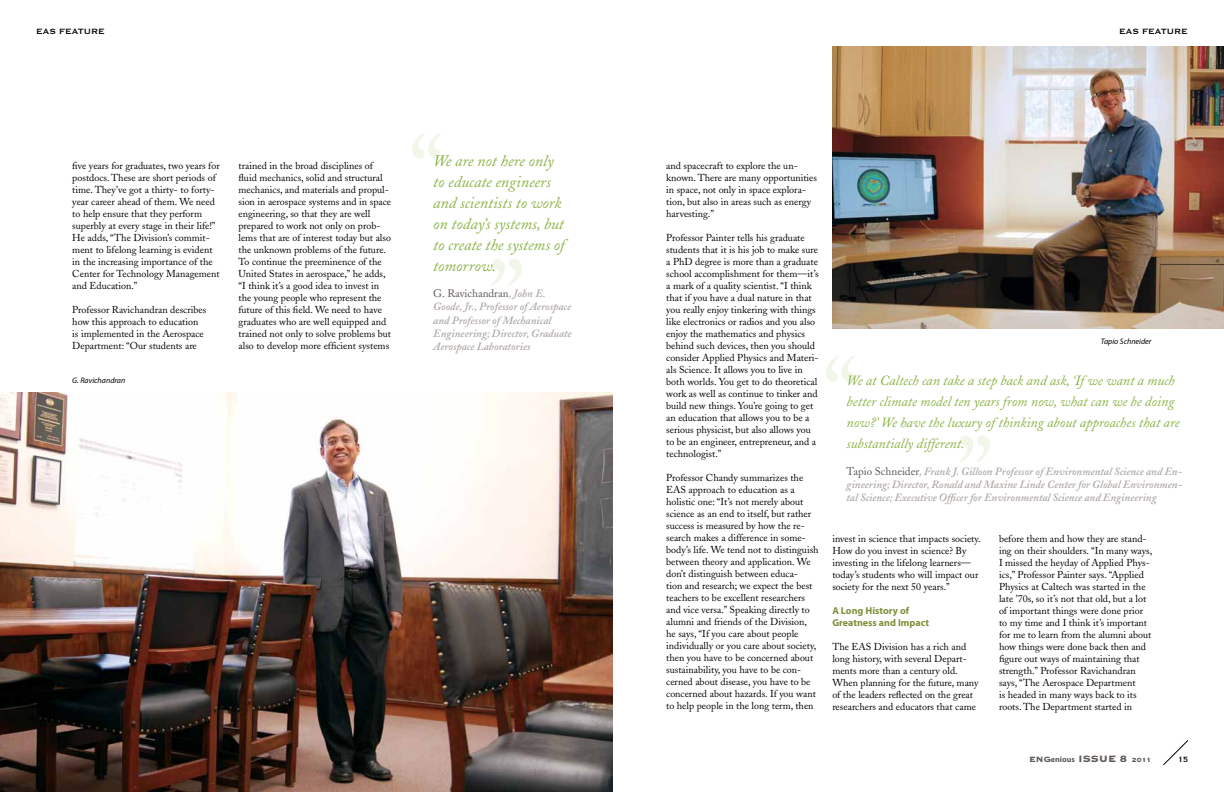
<style>
.page{position:relative;width:1224px;height:792px;background:#fff}
.page>*{position:absolute;margin:0;border:0;box-sizing:border-box;transform-origin:0 0}
.t1{font:italic 16px/21px "Adobe Caslon";color:#8ab345}
.t2{font:italic 14px/21px "Adobe Caslon";color:#8ab345}
.t3{font:italic 600 11px/13.2px "Adobe Caslon";color:#aea8a5;text-align:justify}
.t4{font:10px/12px "Adobe Caslon";color:#000}
.t5{font:700 10px/12px "Myriad Pro";color:#7d9039}
.t6{font:10px "Copperplate Thirty One BC";color:#000}
.t7{font:10px "Copperplate Thirty BC";color:#000}
.t8{font:italic 8px "Myriad Pro";color:#000}
.t9{font:700 8px "Myriad Pro";color:#5d5652}
.s1{font-weight:400;font-style:normal;color:#5d5652}
.s2{font-family:"Copperplate Thirty Three BC";font-weight:400;font-size:10px}
.s3{font-family:"Copperplate Thirty Three BC";font-weight:400;font-size:12px}
.s4{font-family:"Copperplate Thirty Three BC";font-weight:400}
</style>
<div class="page">
<svg style="left:1163px;top:740px;width:25px;height:25px"></svg>
<img style="left:832px;top:47px;width:392px;height:282px">
<img style="left:0;top:392px;width:613px;height:400px">
<svg style="left:960px;top:436px;width:30px;height:26px"></svg>
<svg style="left:826px;top:356px;width:28px;height:25px"></svg>
<svg style="left:492px;top:259px;width:30px;height:26px"></svg>
<svg style="left:412px;top:133px;width:29px;height:25px"></svg>
<p class="t6" style="left:36px;top:27px;width:70px">EAS FEATURE</p>
<p class="t6" style="left:1119px;top:27px;width:70px">EAS FEATURE</p>
<p class="t4" style="left:72px;top:160px;width:149px">five years for graduates, two years for postdocs. These are short periods of time. They’ve got a thirty- to forty&shy;year career ahead of them. We need to help ensure that they perform superbly at every stage in their life!” He adds, “The Division’s commit&shy;ment to lifelong learning is evident in the increasing importance of the Center for Technology Management and Education.”</p>
<p class="t4" style="left:72px;top:304px;width:136px">Professor Ravichandran describes how this approach to education is implemented in the Aerospace<br>Department: “Our students are</p>
<p class="t8" style="left:72px;top:375px;width:55px">G. Ravichandran</p>
<h1 class="t1" style="left:433px;top:151px;width:133px">We are not here only to educate engineers and scientists to work on today’s systems, but to create the systems of tomorrow.</h1>
<p class="t3" style="left:433px;top:287px;width:140px;text-align:left"><span class="s1">G. Ravichandran</span>, John E.<br>Goode, Jr., Professor of Aerospace and Professor of Mechanical<br>Engineering; Director, Graduate<br>Aerospace Laboratories</p>
<p class="t4" style="left:239px;top:160px;width:154px">trained in the broad disciplines of fluid mechanics, solid and structural mechanics, and materials and propul&shy;sion in aerospace systems and in space engineering, so that they are well prepared to work not only on prob&shy;lems that are of interest today but also the unknown problems of the future.<br>To continue the preeminence of the United States in aerospace,” he adds, “I think it’s a good idea to invest in the young people who represent the future of this field. We need to have graduates who are well equipped and trained not only to solve problems but also to develop more efficient systems</p>
<p class="t4" style="left:666px;top:160px;width:152px">and spacecraft to explore the un&shy;known. There are many opportunities in space, not only in space explora&shy;tion, but also in areas such as energy harvesting.”</p>
<p class="t4" style="left:666px;top:232px;width:154px">Professor Painter tells his graduate students that it is his job to make sure a PhD degree is more than a graduate school accomplishment for them—it’s a mark of a quality scientist. “I think that if you have a dual nature in that you really enjoy tinkering with things like electronics or radios and you also enjoy the mathematics and physics behind such devices, then you should consider Applied Physics and Materi&shy;als Science. It allows you to live in both worlds. You get to do theoretical work as well as continue to tinker and build new things. You’re going to get an education that allows you to be a serious physicist, but also allows you to be an engineer, entrepreneur, and a technologist.”</p>
<p class="t4" style="left:666px;top:472px;width:154px">Professor Chandy summarizes the EAS approach to education as a holistic one: “It’s not merely about science as an end to itself, but rather success is measured by how the re&shy;search makes a difference in some&shy;body’s life. We tend not to distinguish between theory and application. We don’t distinguish between educa-<br>tion and research; we expect the best teachers to be excellent researchers and vice versa.” Speaking directly to alumni and friends of the Division, he says, “If you care about people individually or you care about society, then you have to be concerned about sustainability, you have to be con&shy;cerned about disease, you have to be concerned about hazards. If you want to help people in the long term, then</p>
<p class="t8" style="left:1101px;top:336px;width:52px">Tapio Schneider</p>
<h2 class="t2" style="left:847px;top:371px;width:335px">We at Caltech can take a step back and ask, ‘If we want a much better climate model ten years from now, what can we be doing now?’ We have the luxury of thinking about approaches that are substantially different.</h2>
<p class="t3" style="left:847px;top:465px;width:337px"><span class="s1">Tapio Schneider</span>, Frank J. Gilloon Professor of Environmental Science and En&shy;gineering; Director, Ronald and Maxine Linde Center for Global Environmen&shy;tal Science; Executive Officer for Environmental Science and Engineering</p>
<p class="t4" style="left:832px;top:532px;width:150px">invest in science that impacts society.<br>How do you invest in science? By investing in the lifelong learners— today’s students who will impact our society for the next 50 years.”</p>
<p class="t5" style="left:832px;top:604px;width:98px">A Long History of<br>Greatness and Impact</p>
<p class="t4" style="left:832px;top:640px;width:148px">The EAS Division has a rich and long history, with several Depart&shy;ments more than a century old.<br>When planning for the future, many of the leaders reflected on the great researchers and educators that came</p>
<p class="t4" style="left:999px;top:532px;width:155px">before them and how they are stand&shy;ing on their shoulders. “In many ways, I missed the heyday of Applied Phys&shy;ics,” Professor Painter says. “Applied Physics at Caltech was started in the late ’70s, so it’s not that old, but a lot of important things were done prior to my time and I think it’s important for me to learn from the alumni about how things were done back then and figure out ways of maintaining that strength.” Professor Ravichandran says, “The Aerospace Department<br>is headed in many ways back to its roots. The Department started in</p>
<p class="t9" style="left:1029px;top:754px;width:124px"><span class="s2">ENG</span>enious <span class="s3">ISSUE 8</span> <span class="s4">2011</span></p>
<p class="t7" style="left:1178px;top:755px;width:11px">15</p>
</div>
